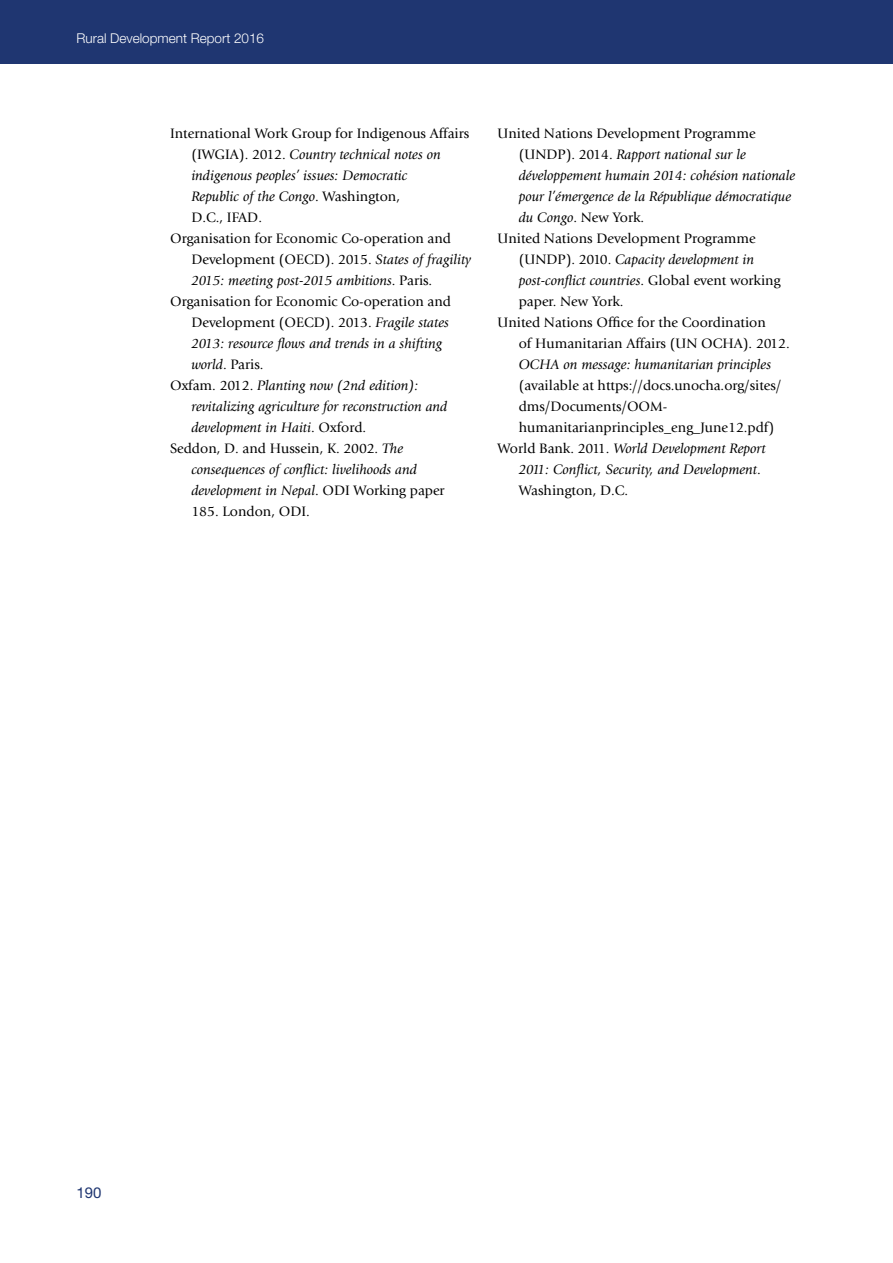
<style>
.page{position:relative;width:893px;height:1263px;background:#fff}
.page>*{position:absolute;margin:0;border:0;box-sizing:border-box;transform-origin:0 0}
.t1{font:15px "Helvetica Neue LT Std";color:#1f3671}
.t2{font:italic 14.25px "Giovanni Std";color:#000}
.t3{font:14.25px "Giovanni Std";color:#000}
.t4{font:300 13.5px "Helvetica Neue LT Std";color:#fff}
.s1{font-style:normal}
.s2{font-style:italic}
</style>
<div class="page">
<div style="left:0;top:0;width:893px;height:63px;background:#1f3671"></div>
<hr style="left:892px;top:0;width:1px;height:1263px;background:#1f3671">
<p class="t4" style="left:77px;top:30px;width:189px">Rural Development Report 2016</p>
<p class="t3" style="left:170px;top:125px;width:301px">International Work Group for Indigenous Affairs</p>
<p class="t2" style="left:191px;top:146px;width:251px"><span class="s1">(IWGIA). 2012.</span> Country technical notes on</p>
<p class="t2" style="left:191px;top:167px;width:218px">indigenous peoples’ issues: Democratic</p>
<p class="t2" style="left:191px;top:188px;width:210px">Republic of the Congo<span class="s1">. Washington,</span></p>
<p class="t3" style="left:191px;top:209px;width:72px">D.C., IFAD.</p>
<p class="t3" style="left:170px;top:230px;width:283px">Organisation for Economic Co-operation and</p>
<p class="t3" style="left:191px;top:251px;width:281px">Development (OECD). 2015. <span class="s2">States of fragility</span></p>
<p class="t2" style="left:191px;top:272px;width:242px">2015: meeting post-2015 ambitions<span class="s1">. Paris.</span></p>
<p class="t3" style="left:170px;top:293px;width:283px">Organisation for Economic Co-operation and</p>
<p class="t3" style="left:191px;top:314px;width:259px">Development (OECD). 2013. <span class="s2">Fragile states</span></p>
<p class="t2" style="left:191px;top:335px;width:252px">2013: resource flows and trends in a shifting</p>
<p class="t3" style="left:191px;top:356px;width:74px"><span class="s2">world</span>. Paris.</p>
<p class="t2" style="left:170px;top:377px;width:250px"><span class="s1">Oxfam. 2012.</span> Planting now (2nd edition):</p>
<p class="t2" style="left:191px;top:398px;width:257px">revitalizing agriculture for reconstruction and</p>
<p class="t2" style="left:191px;top:419px;width:176px">development in Haiti<span class="s1">. Oxford.</span></p>
<p class="t3" style="left:170px;top:440px;width:235px">Seddon, D. and Hussein, K. 2002. <span class="s2">The</span></p>
<p class="t2" style="left:191px;top:461px;width:227px">consequences of conflict: livelihoods and</p>
<p class="t2" style="left:191px;top:482px;width:255px">development in Nepal<span class="s1">. ODI Working paper</span></p>
<p class="t3" style="left:191px;top:503px;width:120px">185. London, ODI.</p>
<p class="t3" style="left:497px;top:125px;width:260px">United Nations Development Programme</p>
<p class="t2" style="left:519px;top:146px;width:229px"><span class="s1">(UNDP). 2014.</span> Rapport national sur le</p>
<p class="t2" style="left:519px;top:167px;width:278px">développement humain 2014: cohésion nationale</p>
<p class="t2" style="left:519px;top:188px;width:274px">pour l’émergence de la République démocratique</p>
<p class="t3" style="left:519px;top:209px;width:127px"><span class="s2">du Congo</span>. New York.</p>
<p class="t3" style="left:497px;top:230px;width:260px">United Nations Development Programme</p>
<p class="t2" style="left:519px;top:251px;width:237px"><span class="s1">(UNDP). 2010.</span> Capacity development in</p>
<p class="t2" style="left:519px;top:272px;width:263px">post-conflict countries<span class="s1">. Global event working</span></p>
<p class="t3" style="left:519px;top:293px;width:106px">paper. New York.</p>
<p class="t3" style="left:497px;top:314px;width:270px">United Nations Office for the Coordination</p>
<p class="t3" style="left:519px;top:335px;width:273px">of Humanitarian Affairs (UN OCHA). 2012.</p>
<p class="t2" style="left:519px;top:356px;width:254px">OCHA on message: humanitarian principles</p>
<p class="t3" style="left:519px;top:377px;width:264px">(available at https://docs.unocha.org/sites/</p>
<p class="t3" style="left:519px;top:398px;width:150px">dms/Documents/OOM-</p>
<p class="t3" style="left:519px;top:419px;width:257px">humanitarianprinciples_eng_June12.pdf)</p>
<p class="t2" style="left:497px;top:440px;width:270px"><span class="s1">World Bank. 2011.</span> World Development Report</p>
<p class="t2" style="left:519px;top:461px;width:244px">2011: Conflict, Security, and Development<span class="s1">.</span></p>
<p class="t3" style="left:519px;top:482px;width:111px">Washington, D.C.</p>
<p class="t1" style="left:77px;top:1184px;width:27px">190</p>
</div>
